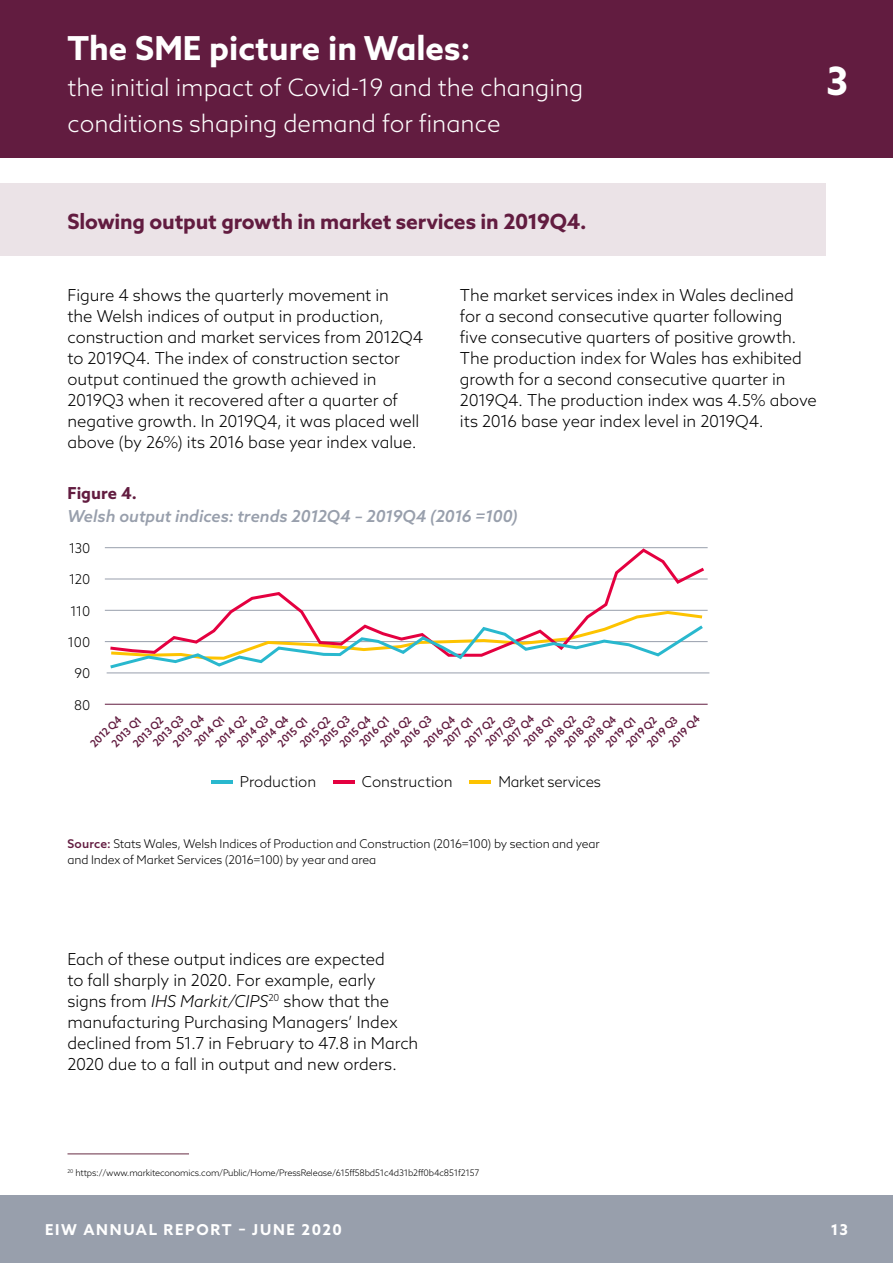
<style>
.page{position:relative;width:893px;height:1263px;background:#fff}
.page>*{position:absolute;margin:0;border:0;box-sizing:border-box;transform-origin:0 0}
.t1{font:700 39px "Azo Sans";color:#fff}
.t2{font:700 33px "Azo Sans";color:#fff}
.t3{font:300 24px/36px "Azo Sans";color:#fff}
.t4{font:700 21px "Azo Sans";letter-spacing:-.01em;color:#621c40}
.t5{font:300 16.5px/21px "Azo Sans";letter-spacing:-.005em;color:#000}
.t6{font:italic 500 16.5px "Azo Sans";color:#989fac}
.t7{font:700 16.5px "Azo Sans";color:#621c40}
.t8{font:700 15px "Azo Sans";letter-spacing:.11em;color:#fff}
.t9{font:300 15px "Azo Sans";color:#000}
.t10{font:300 15px "Azo Sans";letter-spacing:-.02em;color:#000}
.t11{font:300 13.5px "Azo Sans";letter-spacing:-.025em;color:#000}
.t12{font:300 12px/16.5px "Azo Sans";letter-spacing:-.01em;color:#000}
.t13{font:500 10.5px/13.4px "Azo Sans";color:#621c40}
.t14{font:300 9px "Azo Sans";letter-spacing:-.02em;color:#000}
.s1{font-weight:500;color:#621c40}
.s2{font-style:italic}
</style>
<div class="page">
<div style="left:0;top:1195px;width:893px;height:68px;background:#989fac"></div>
<div style="left:0;top:184px;width:825px;height:72px;background:#ebe3e7"></div>
<hr style="left:107px;top:673px;width:602px;height:1px;background:#989fac">
<hr style="left:105px;top:641px;width:603px;height:1px;background:#989fac">
<hr style="left:105px;top:610px;width:603px;height:1px;background:#989fac">
<hr style="left:105px;top:579px;width:603px;height:1px;background:#989fac">
<hr style="left:105px;top:547px;width:603px;height:1px;background:#989fac">
<hr style="left:105px;top:704px;width:603px;height:1px;background:#621c40">
<svg style="left:107px;top:547px;width:600px;height:96px"></svg>
<svg style="left:107px;top:609px;width:599px;height:60px"></svg>
<hr style="left:334px;top:780px;width:21px;height:3px;background:#e40040">
<hr style="left:212px;top:780px;width:21px;height:3px;background:#29b8ce">
<hr style="left:469px;top:780px;width:21px;height:3px;background:#fdc300">
<div style="left:0;top:0;width:893px;height:158px;background:#621c40"></div>
<hr style="left:68px;top:1154px;width:121px;height:1px;background:#682d44">
<h2 class="t2" style="left:68px;top:26px;width:405px">The SME picture in Wales:</h2>
<h3 class="t3" style="left:68px;top:69px;width:517px">the initial impact of Covid-19 and the changing conditions shaping demand for finance</h3>
<h1 class="t1" style="left:826px;top:55px;width:24px">3</h1>
<p class="t4" style="left:68px;top:207px;width:520px">Slowing output growth in market services in 2019Q4.</p>
<p class="t5" style="left:68px;top:284px;width:357px">Figure 4 shows the quarterly movement in<br>the Welsh indices of output in production, construction and market services from 2012Q4 to 2019Q4. The index of construction sector output continued the growth achieved in 2019Q3 when it recovered after a quarter of negative growth. In 2019Q4, it was placed well above (by 26%) its 2016 base year index value.</p>
<p class="t5" style="left:460px;top:284px;width:358px">The market services index in Wales declined for a second consecutive quarter following<br>five consecutive quarters of positive growth.<br>The production index for Wales has exhibited growth for a second consecutive quarter in 2019Q4. The production index was 4.5% above its 2016 base year index level in 2019Q4.</p>
<p class="t7" style="left:68px;top:482px;width:71px">Figure 4.</p>
<p class="t6" style="left:68px;top:505px;width:452px">Welsh output indices: trends 2012Q4 – 2019Q4 (2016 =100)</p>
<p class="t11" style="left:69px;top:539px;width:23px">130</p>
<p class="t11" style="left:69px;top:571px;width:23px">120</p>
<p class="t11" style="left:70px;top:602px;width:22px">110</p>
<p class="t11" style="left:68px;top:633px;width:24px">100</p>
<p class="t11" style="left:75px;top:665px;width:17px">90</p>
<p class="t11" style="left:74px;top:696px;width:18px">80</p>
<p class="t13" style="left:666px;top:740px;width:41px;rotate:-45deg">2019 Q4</p>
<p class="t13" style="left:510px;top:729px;width:40px;line-height:14.2px;text-indent:-15px;rotate:-45deg">2017 Q4<br>2018 Q1</p>
<p class="t13" style="left:170px;top:740px;width:41px;rotate:-45deg">2013 Q4</p>
<p class="t13" style="left:264px;top:729px;width:39px;line-height:14.4px;text-indent:-15px;rotate:-45deg">2014 Q4<br>2015 Q1</p>
<p class="t13" style="left:581px;top:741px;width:41px;rotate:-45deg">2018 Q4</p>
<p class="t13" style="left:347px;top:730px;width:40px;text-indent:-14px;rotate:-45deg">2015 Q4<br>2016 Q1</p>
<p class="t13" style="left:87px;top:740px;width:41px;rotate:-45deg">2012 Q4</p>
<p class="t13" style="left:431px;top:730px;width:39px;text-indent:-14px;rotate:-45deg">2016 Q4<br>2017 Q1</p>
<p class="t13" style="left:150px;top:740px;width:40px;rotate:-45deg">2013 Q3</p>
<p class="t13" style="left:552px;top:730px;width:40px;text-indent:-14px;rotate:-45deg">2018 Q2<br>2018 Q3</p>
<p class="t13" style="left:234px;top:740px;width:41px;rotate:-45deg">2014 Q3</p>
<p class="t13" style="left:212px;top:740px;width:41px;rotate:-45deg">2014 Q2</p>
<p class="t13" style="left:387px;top:730px;width:40px;line-height:14.2px;text-indent:-15px;rotate:-45deg">2016 Q2<br>2016 Q3</p>
<p class="t13" style="left:307px;top:730px;width:40px;text-indent:-14px;rotate:-45deg">2015 Q2<br>2015 Q3</p>
<p class="t13" style="left:644px;top:740px;width:40px;rotate:-45deg">2019 Q3</p>
<p class="t13" style="left:472px;top:729px;width:39px;line-height:14.2px;text-indent:-15px;rotate:-45deg">2017 Q2<br>2017 Q3</p>
<p class="t13" style="left:191px;top:740px;width:40px;rotate:-45deg">2014 Q1</p>
<p class="t13" style="left:130px;top:740px;width:40px;rotate:-45deg">2013 Q2</p>
<p class="t13" style="left:623px;top:741px;width:40px;rotate:-45deg">2019 Q2</p>
<p class="t13" style="left:603px;top:740px;width:39px;rotate:-45deg">2019 Q1</p>
<p class="t13" style="left:109px;top:740px;width:39px;rotate:-45deg">2013 Q1</p>
<p class="t9" style="left:240px;top:772px;width:78px">Production</p>
<p class="t9" style="left:362px;top:772px;width:92px">Construction</p>
<p class="t10" style="left:498px;top:772px;width:104px">Market services</p>
<p class="t12" style="left:68px;top:835px;width:534px"><span class="s1">Source:</span> Stats Wales, Welsh Indices of Production and Construction (2016=100) by section and year and Index of Market Services (2016=100) by year and area</p>
<p class="t5" style="left:67px;top:948px;width:352px">Each of these output indices are expected<br>to fall sharply in 2020. For example, early signs from <span class="s2">IHS Markit/CIPS</span><sup>20</sup> show that the manufacturing Purchasing Managers’ Index declined from 51.7 in February to 47.8 in March 2020 due to a fall in output and new orders.</p>
<p class="t14" style="left:68px;top:1167px;width:413px"><sup>20</sup> https://www.markiteconomics.com/Public/Home/PressRelease/615ff58bd51c4d31b2ff0b4c851f2157</p>
<p class="t8" style="left:45px;top:1219px;width:299px">EIW ANNUAL REPORT – JUNE 2020</p>
<p class="t8" style="left:831px;top:1219px;width:19px">13</p>
</div>
